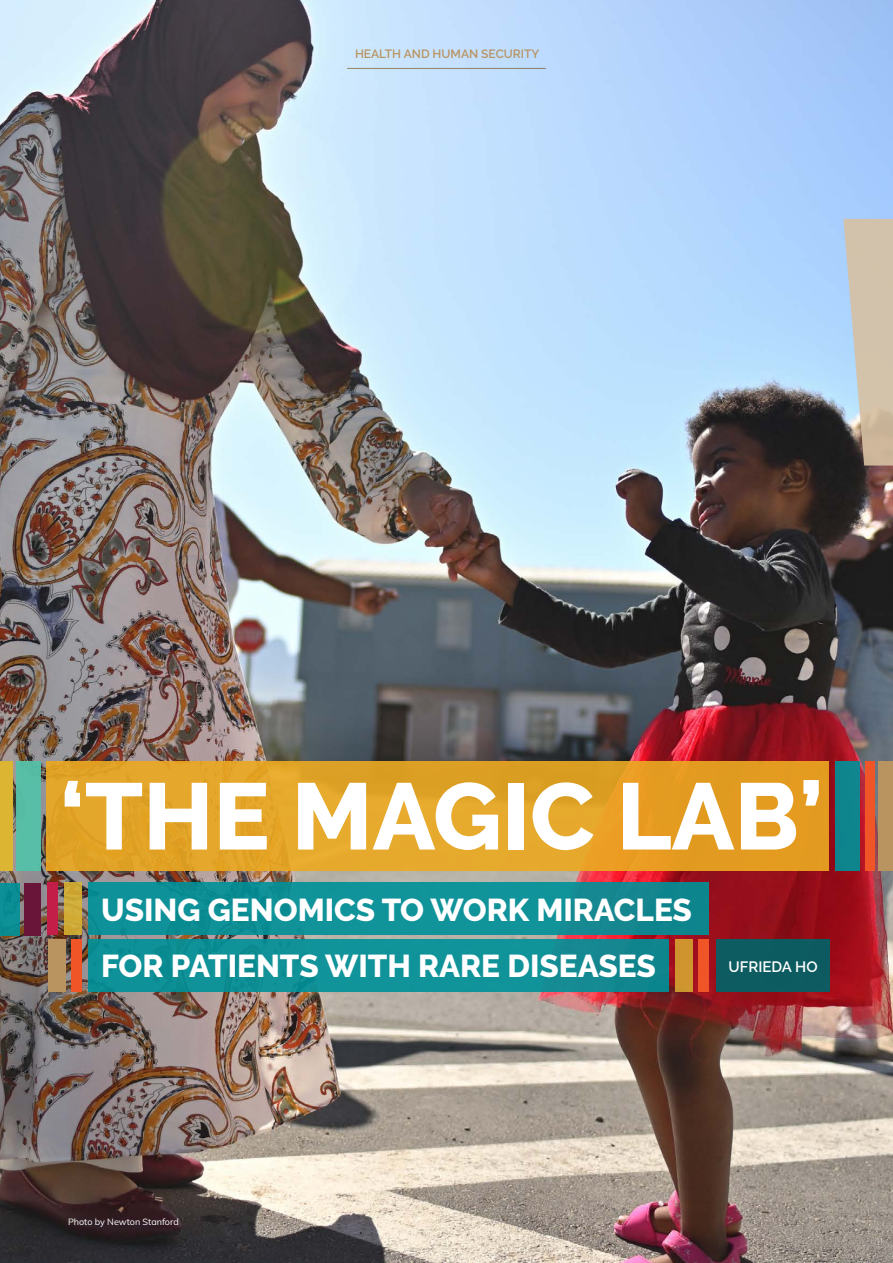
<style>
.page{position:relative;width:893px;height:1263px;background:#fff}
.page>*{position:absolute;margin:0;border:0;box-sizing:border-box;transform-origin:0 0}
.t1{font:800 94.05px "Raleway";color:#fff}
.t2{font:800 31.5px/55.2px "Raleway";color:#fff}
.t3{font:600 15px "Raleway";color:#fff}
.t4{font:600 12px "Raleway";color:#b99360}
.t5{font:200 9px "Mulish";color:#fff}
</style>
<div class="page">
<img style="left:0;top:0;width:892px;height:1263px">
<div style="left:47px;top:761px;width:782px;height:109px;background:#e4a226"></div>
<div style="left:835px;top:761px;width:24px;height:109px;background:#0e858d"></div>
<div style="left:865px;top:761px;width:9px;height:109px;background:#f05528"></div>
<div style="left:879px;top:761px;width:14px;height:109px;background:#b99360"></div>
<div style="left:17px;top:761px;width:24px;height:109px;background:#56c1a8"></div>
<div style="left:0;top:761px;width:12px;height:109px;background:#dcb633"></div>
<div style="left:88px;top:882px;width:620px;height:53px;background:linear-gradient(to right,#0d9399,#128b93)"></div>
<div style="left:88px;top:939px;width:580px;height:53px;background:linear-gradient(to right,#0d9299,#138c94)"></div>
<div style="left:675px;top:939px;width:18px;height:53px;background:#d0942e"></div>
<div style="left:698px;top:939px;width:10px;height:53px;background:#f05528"></div>
<div style="left:48px;top:939px;width:18px;height:53px;background:#b99360"></div>
<div style="left:71px;top:939px;width:11px;height:53px;background:#f05528"></div>
<div style="left:64px;top:882px;width:18px;height:53px;background:#cea935"></div>
<div style="left:48px;top:882px;width:10px;height:53px;background:#c31e48"></div>
<div style="left:25px;top:883px;width:16px;height:52px;background:#69153a"></div>
<div style="left:0;top:883px;width:20px;height:52px;background:#0c8e95"></div>
<div style="left:716px;top:939px;width:113px;height:53px;background:#0d5c61"></div>
<svg style="left:843px;top:219px;width:50px;height:246px;background:#c4bbad"></svg>
<hr style="left:347px;top:68px;width:199px;height:1px;background:#b99360">
<p class="t4" style="left:355px;top:47px;width:186px">HEALTH AND HUMAN SECURITY</p>
<h1 class="t1" style="left:60px;top:763px;width:765px">‘THE MAGIC LAB’</h1>
<p class="t2" style="left:101px;top:883px;width:592px">USING GENOMICS TO WORK MIRACLES<br>FOR PATIENTS WITH RARE DISEASES</p>
<p class="t3" style="left:728px;top:958px;width:91px">UFRIEDA HO</p>
<p class="t5" style="left:68px;top:1216px;width:112px">Photo by Newton Stanford</p>
</div>
